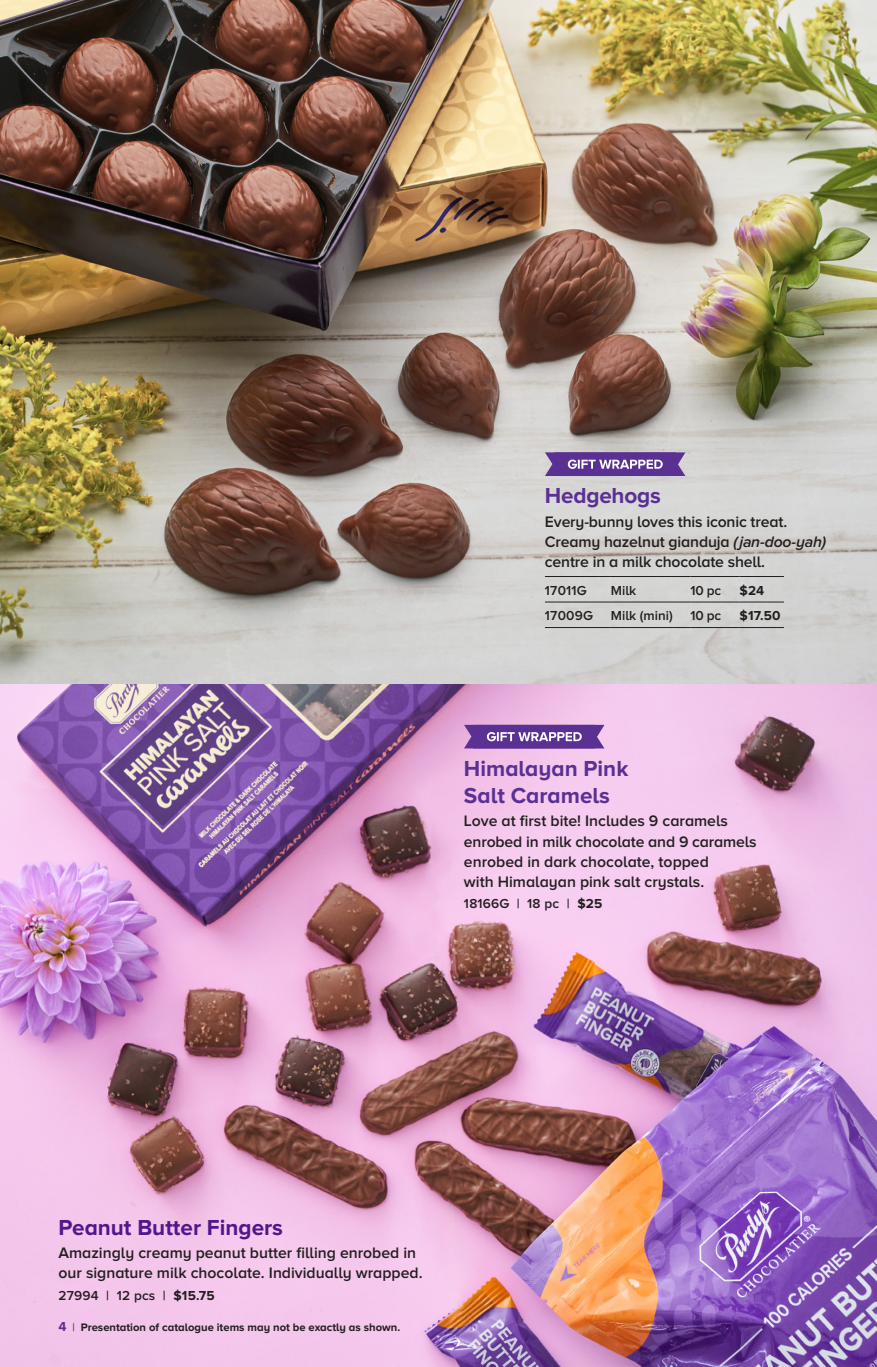
<style>
.page{position:relative;width:877px;height:1367px;background:#fff}
.page>*{position:absolute;margin:0;border:0;box-sizing:border-box;transform-origin:0 0}
.Product_Heading{font:700 22.5px/27px "Proxima Nova A";color:#5a3092}
.Product_Heading-2{font:700 22.5px "Proxima Nova A";color:#53168b}
.Product_Description{font:600 15.75px/20.2px "Proxima Nova A";letter-spacing:-.01em;color:#231f20}
.Code_and_Price{font:600 15.75px/20.2px "Proxima Nova A";color:#231f20}
.Code_and_Price-2{font:600 13.5px "Proxima Nova A";letter-spacing:.015em;color:#231f20}
.Code_and_Price-3{font:700 13.5px "Proxima Nova A";color:#231f20}
.t1{font:700 11.25px "Proxima Nova A";color:#231f20}
.s1{font-style:italic}
.s2{font-weight:700}
.s3{font-size:13.5px;color:#5a3092}
.s4{font-weight:400}
</style>
<div class="page">
<img style="left:0;top:0;width:876px;height:1367px">
<svg style="left:468px;top:715px;width:354px;height:160px;background:#e7bbde"></svg>
<hr style="left:544px;top:576px;width:66px;height:1px;background:#231f20">
<hr style="left:610px;top:576px;width:80px;height:1px;background:#231f20">
<hr style="left:690px;top:576px;width:49px;height:1px;background:#231f20">
<hr style="left:739px;top:576px;width:44px;height:1px;background:#231f20">
<hr style="left:544px;top:601px;width:66px;height:1px;background:#231f20">
<hr style="left:610px;top:601px;width:80px;height:1px;background:#231f20">
<hr style="left:690px;top:601px;width:49px;height:1px;background:#231f20">
<hr style="left:739px;top:601px;width:44px;height:1px;background:#231f20">
<hr style="left:544px;top:627px;width:66px;height:1px;background:#231f20">
<hr style="left:610px;top:627px;width:80px;height:1px;background:#231f20">
<hr style="left:690px;top:627px;width:49px;height:1px;background:#231f20">
<hr style="left:739px;top:627px;width:44px;height:1px;background:#231f20">
<svg style="left:463px;top:725px;width:141px;height:23px;background:#7752a4"></svg>
<svg style="left:544px;top:452px;width:141px;height:24px;background:#7654a3"></svg>
<p class="Product_Heading" style="left:544px;top:482px;width:117px">Hedgehogs</p>
<p class="Product_Description" style="left:544px;top:511px;width:283px">Every-bunny loves this iconic treat.<br>Creamy hazelnut gianduja <span class="s1">(jan-doo-yah) </span>centre in a milk chocolate shell.</p>
<p class="Code_and_Price-2" style="left:544px;top:582px;width:43px">17011G</p>
<p class="Code_and_Price-2" style="left:610px;top:582px;width:27px">Milk</p>
<p class="Code_and_Price-2" style="left:690px;top:582px;width:32px">10 pc</p>
<p class="Code_and_Price-3" style="left:739px;top:582px;width:26px">$24</p>
<p class="Code_and_Price-2" style="left:544px;top:608px;width:49px">17009G</p>
<p class="Code_and_Price-2" style="left:610px;top:608px;width:63px">Milk (mini)</p>
<p class="Code_and_Price-2" style="left:690px;top:608px;width:32px">10 pc</p>
<p class="Code_and_Price-3" style="left:739px;top:608px;width:42px">$17.50</p>
<p class="Product_Heading" style="left:464px;top:754px;width:166px">Himalayan Pink<br>Salt Caramels</p>
<p class="Product_Description" style="left:464px;top:810px;width:294px">Love at first bite! Includes 9 caramels enrobed in milk chocolate and 9 caramels enrobed in dark chocolate, topped<br>with Himalayan pink salt crystals.</p>
<p class="Code_and_Price-2" style="left:464px;top:896px;width:140px">18166G | 18 pc | <span class="s2">$25</span></p>
<p class="Product_Heading-2" style="left:58px;top:1214px;width:226px">Peanut Butter Fingers</p>
<p class="Code_and_Price" style="left:58px;top:1242px;width:365px">Amazingly creamy peanut butter filling enrobed in our signature milk chocolate. Individually wrapped.</p>
<p class="Code_and_Price-2" style="left:58px;top:1287px;width:157px">27994 | 12 pcs | <span class="s2">$15.75</span></p>
<p class="t1" style="left:58px;top:1320px;width:343px"><span class="s3">4</span> <span class="s4">|</span> Presentation of catalogue items may not be exactly as shown.</p>
</div>
